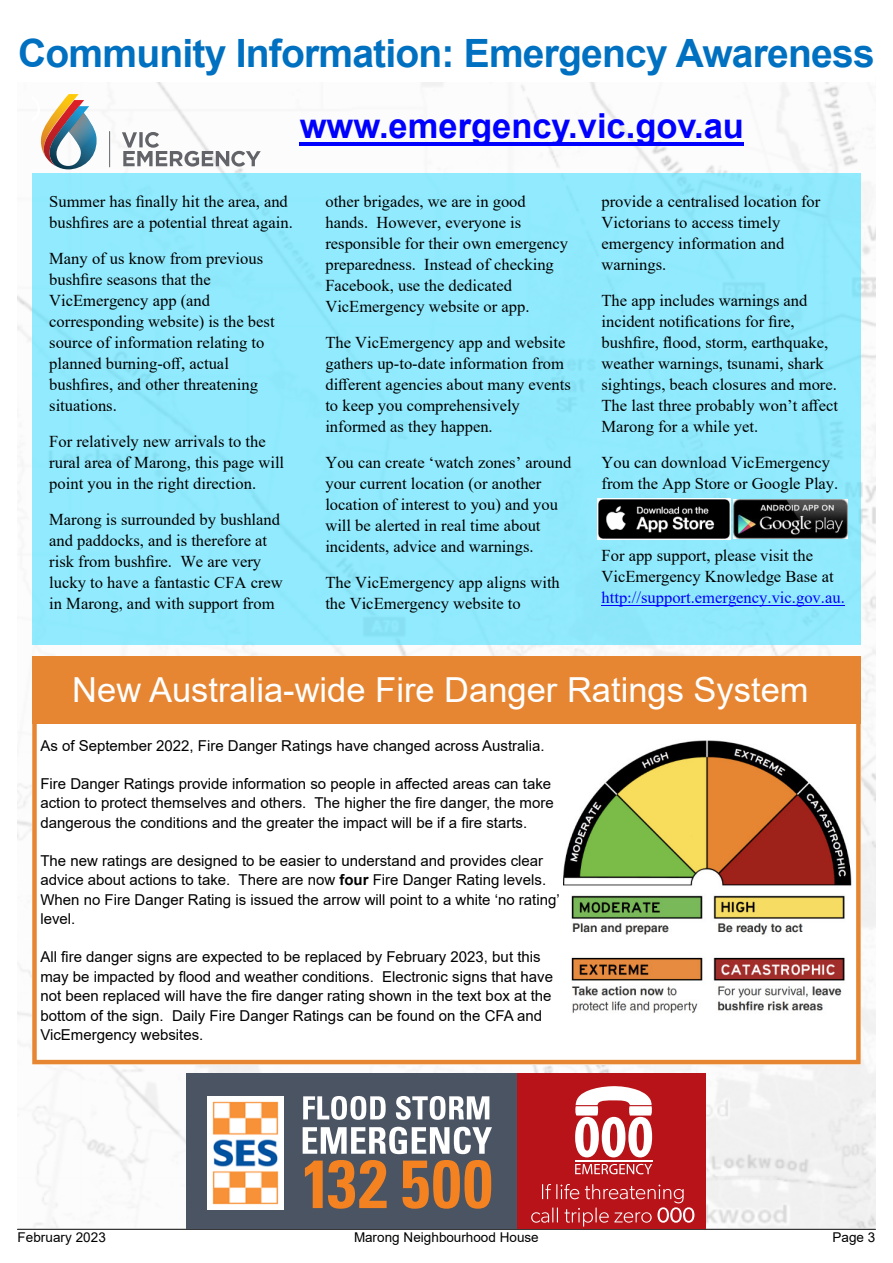
<style>
.page{position:relative;width:893px;height:1263px;background:#fff}
.page>*{position:absolute;margin:0;border:0;box-sizing:border-box;transform-origin:0 0}
.t1{font:700 42px "Arial";color:#0070c0}
.t2{font:700 39px "Arial";letter-spacing:-.02em;color:#0070c0}
.t3{font:34.5px "Arial";color:#fff}
.t4{font:700 34.5px "Arial";color:#00f}
.t5{font:16.5px/21px "Times New Roman";color:#000}
.t6{font:16.5px "Times New Roman";color:#00f}
.t7{font:15px/19.6px "Arial";color:#000}
.t8{font:13.5px "Arial";letter-spacing:.005em;color:#000}
.s1{font-weight:700}
</style>
<div class="page">
<hr style="left:17px;top:1229px;width:859px;height:1px;background:#000">
<img style="left:17px;top:82px;width:858px;height:1145px">
<div style="left:32px;top:173px;width:829px;height:471px;background:#91eafd"></div>
<hr style="left:602px;top:605px;width:243px;height:1px;background:#00f">
<hr style="left:300px;top:142px;width:444px;height:4px;background:#00f">
<img style="left:598px;top:498px;width:133px;height:42px">
<img style="left:734px;top:499px;width:114px;height:40px">
<svg style="left:32px;top:723px;width:829px;height:341px"></svg>
<img style="left:567px;top:892px;width:279px;height:146px">
<img style="left:560px;top:734px;width:292px;height:158px">
<svg style="left:122px;top:132px;width:139px;height:35px"></svg>
<hr style="left:109px;top:131px;width:1px;height:36px;background:#626469">
<svg style="left:32px;top:94px;width:65px;height:75px"></svg>
<img style="left:69px;top:113px;width:27px;height:37px">
<div style="left:32px;top:656px;width:829px;height:67px;background:#e78632"></div>
<div style="left:186px;top:1073px;width:519px;height:156px;background:#4a5463"></div>
<img style="left:207px;top:1097px;width:76px;height:112px">
<div style="left:517px;top:1073px;width:189px;height:156px;background:#b71318"></div>
<svg style="left:575px;top:1086px;width:77px;height:71px"></svg>
<svg style="left:575px;top:1164px;width:77px;height:10px"></svg>
<svg style="left:531px;top:1184px;width:163px;height:42px"></svg>
<hr style="left:575px;top:1160px;width:77px;height:2px;background:#fff">
<svg style="left:305px;top:1160px;width:186px;height:49px"></svg>
<svg style="left:303px;top:1096px;width:189px;height:58px"></svg>
<h1 class="t1" style="left:348px;top:31px;width:199px">Page Title</h1>
<h2 class="t2" style="left:18px;top:38px;width:858px">Community Information: Emergency Awareness</h2>
<h3 class="t4" style="left:300px;top:113px;width:446px">www.emergency.vic.gov.au</h3>
<p class="t5" style="left:49px;top:192px;width:245px">Summer has finally hit the area, and bushfires are a potential threat again.</p>
<p class="t5" style="left:49px;top:249px;width:227px">Many of us know from previous bushfire seasons that the<br>VicEmergency app (and corresponding website) is the best source of information relating to planned burning-off, actual bushfires, and other threatening situations.</p>
<p class="t5" style="left:49px;top:432px;width:236px">For relatively new arrivals to the rural area of Marong, this page will point you in the right direction.</p>
<p class="t5" style="left:49px;top:510px;width:235px">Marong is surrounded by bushland and paddocks, and is therefore at risk from bushfire. We are very lucky to have a fantastic CFA crew in Marong, and with support from</p>
<p class="t5" style="left:325px;top:192px;width:244px">other brigades, we are in good hands. However, everyone is responsible for their own emergency preparedness. Instead of checking<br>Facebook, use the dedicated<br>VicEmergency website or app.</p>
<p class="t5" style="left:325px;top:333px;width:247px">The VicEmergency app and website gathers up-to-date information from different agencies about many events to keep you comprehensively informed as they happen.</p>
<p class="t5" style="left:325px;top:453px;width:247px">You can create ‘watch zones’ around your current location (or another location of interest to you) and you will be alerted in real time about incidents, advice and warnings.</p>
<p class="t5" style="left:325px;top:573px;width:236px">The VicEmergency app aligns with the VicEmergency website to</p>
<p class="t5" style="left:602px;top:192px;width:220px">provide a centralised location for<br>Victorians to access timely emergency information and warnings.</p>
<p class="t5" style="left:602px;top:291px;width:238px">The app includes warnings and incident notifications for fire, bushfire, flood, storm, earthquake, weather warnings, tsunami, shark sightings, beach closures and more.<br>The last three probably won’t affect Marong for a while yet.</p>
<p class="t5" style="left:602px;top:453px;width:238px">You can download VicEmergency from the App Store or Google Play.</p>
<p class="t5" style="left:602px;top:546px;width:234px">For app support, please visit the<br>VicEmergency Knowledge Base at</p>
<p class="t6" style="left:602px;top:591px;width:245px">http://support.emergency.vic.gov.au.</p>
<h3 class="t3" style="left:72px;top:677px;width:738px">New Australia-wide Fire Danger Ratings System</h3>
<p class="t7" style="left:40px;top:737px;width:506px">As of September 2022, Fire Danger Ratings have changed across Australia.</p>
<p class="t7" style="left:40px;top:775px;width:515px">Fire Danger Ratings provide information so people in affected areas can take action to protect themselves and others. The higher the fire danger, the more dangerous the conditions and the greater the impact will be if a fire starts.</p>
<p class="t7" style="left:40px;top:852px;width:521px">The new ratings are designed to be easier to understand and provides clear advice about actions to take. There are now <span class="s1">four</span> Fire Danger Rating levels.<br>When no Fire Danger Rating is issued the arrow will point to a white ‘no rating’ level.</p>
<p class="t7" style="left:40px;top:948px;width:514px">All fire danger signs are expected to be replaced by February 2023, but this may be impacted by flood and weather conditions. Electronic signs that have not been replaced will have the fire danger rating shown in the text box at the bottom of the sign. Daily Fire Danger Ratings can be found on the CFA and VicEmergency websites.</p>
<p class="t8" style="left:18px;top:1232px;width:90px">February 2023</p>
<p class="t8" style="left:354px;top:1232px;width:186px">Marong Neighbourhood House</p>
<p class="t8" style="left:832px;top:1232px;width:44px">Page 3</p>
</div>
